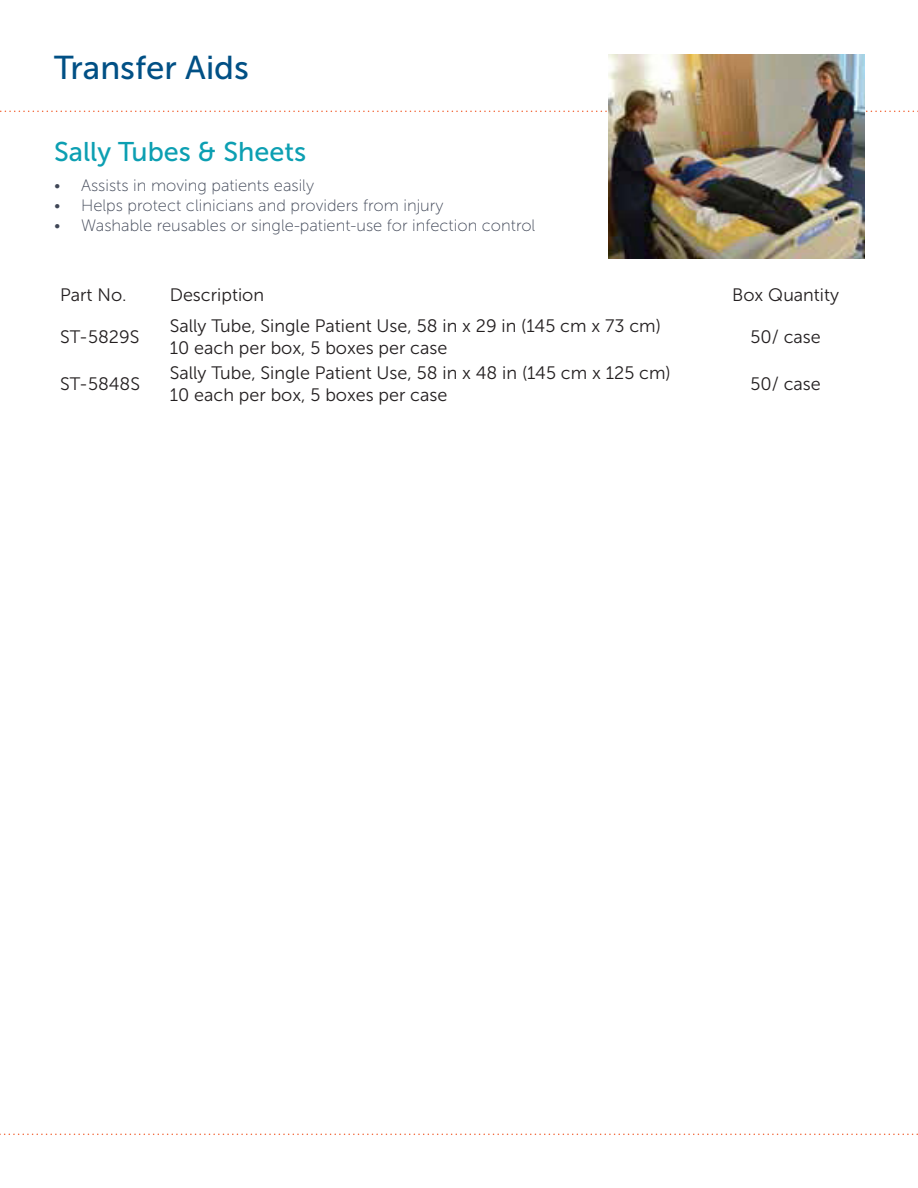
<style>
.page{position:relative;width:918px;height:1188px;background:#fff}
.page>*{position:absolute;margin:0;border:0;box-sizing:border-box;transform-origin:0 0}
.t1{font:33px "Museo Sans 500";color:#015085}
.t2{font:27px "Museo Sans 500";color:#0c9fb2}
.t3{font:18px "Museo Sans 300";color:#231f20}
.t4{font:16.5px "Museo Sans 100";color:#404757}
</style>
<div class="page">
<svg style="left:0;top:111px;width:918px;height:1px"></svg>
<svg style="left:0;top:1134px;width:918px;height:1px"></svg>
<img style="left:608px;top:54px;width:256px;height:205px">
<p class="t1" style="left:54px;top:49px;width:196px">Transfer Aids</p>
<p class="t2" style="left:54px;top:137px;width:254px">Sally Tubes &amp; Sheets</p>
<p class="t4" style="left:54px;top:177px;width:262px">• Assists in moving patients easily</p>
<p class="t4" style="left:54px;top:197px;width:391px">• Helps protect clinicians and providers from injury</p>
<p class="t4" style="left:54px;top:217px;width:483px">• Washable reusables or single-patient-use for infection control</p>
<p class="t3" style="left:60px;top:285px;width:68px">Part No.</p>
<p class="t3" style="left:170px;top:285px;width:96px">Description</p>
<p class="t3" style="left:732px;top:285px;width:108px">Box Quantity</p>
<p class="t3" style="left:60px;top:327px;width:81px">ST-5829S</p>
<p class="t3" style="left:170px;top:316px;width:493px">Sally Tube, Single Patient Use, 58 in x 29 in (145 cm x 73 cm)</p>
<p class="t3" style="left:170px;top:338px;width:279px">10 each per box, 5 boxes per case</p>
<p class="t3" style="left:751px;top:327px;width:72px">50/ case</p>
<p class="t3" style="left:60px;top:374px;width:82px">ST-5848S</p>
<p class="t3" style="left:170px;top:363px;width:503px">Sally Tube, Single Patient Use, 58 in x 48 in (145 cm x 125 cm)</p>
<p class="t3" style="left:170px;top:385px;width:279px">10 each per box, 5 boxes per case</p>
<p class="t3" style="left:751px;top:374px;width:72px">50/ case</p>
</div>
